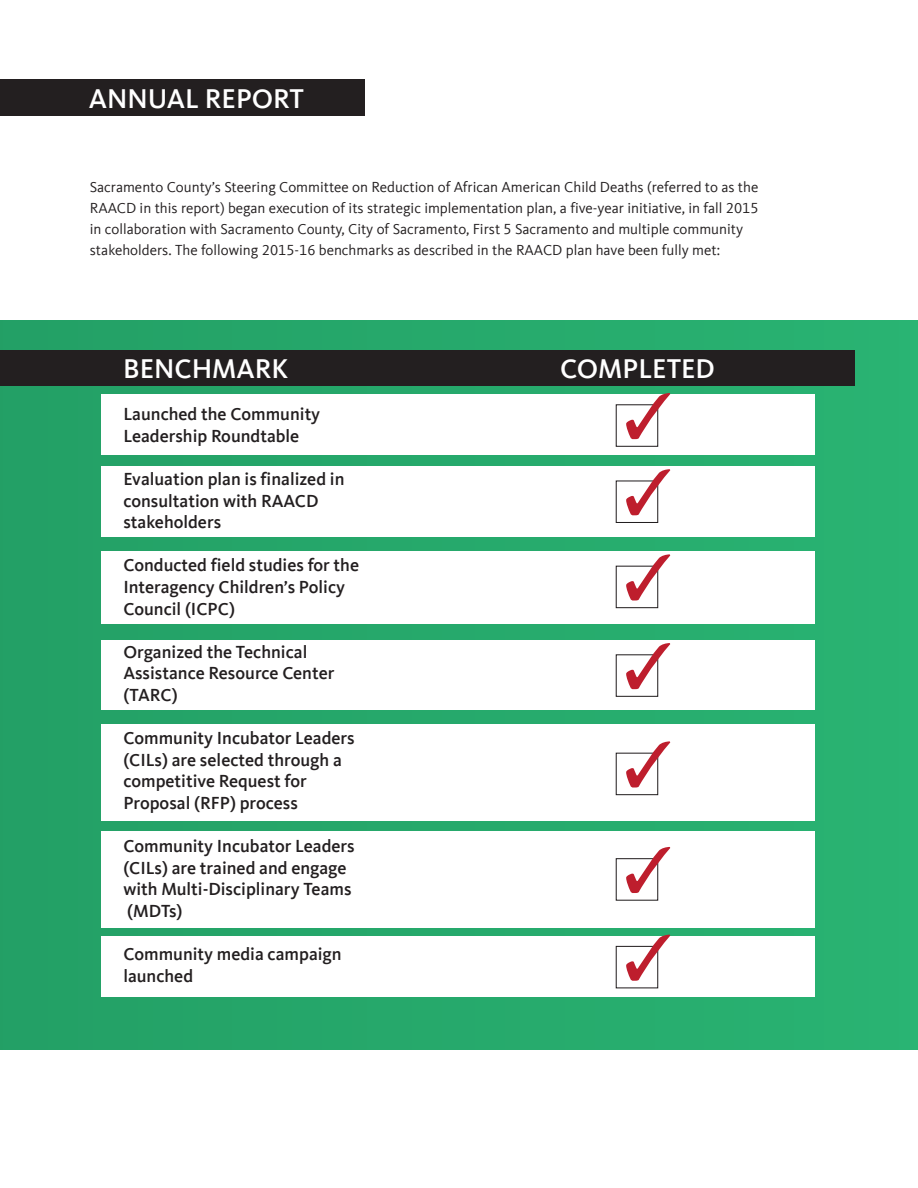
<style>
.page{position:relative;width:918px;height:1188px;background:#fff}
.page>*{position:absolute;margin:0;border:0;box-sizing:border-box;transform-origin:0 0}
.t1{font:500 27.9px "Kievit Offc";color:#fff}
.t2{font:500 18px/21.6px "Kievit Offc";color:#231f20}
.t3{font:15px/21px "Kievit Offc";color:#231f20}
</style>
<div class="page">
<div style="left:0;top:320px;width:918px;height:729px;background:#26a96c"></div>
<div style="left:0;top:350px;width:855px;height:36px;background:#231f20"></div>
<div style="left:101px;top:394px;width:714px;height:61px;background:#fff"></div>
<div style="left:101px;top:936px;width:714px;height:61px;background:#fff"></div>
<div style="left:101px;top:466px;width:714px;height:71px;background:#fff"></div>
<div style="left:101px;top:551px;width:714px;height:73px;background:#fff"></div>
<div style="left:101px;top:640px;width:714px;height:70px;background:#fff"></div>
<div style="left:101px;top:724px;width:714px;height:97px;background:#fff"></div>
<div style="left:101px;top:831px;width:714px;height:97px;background:#fff"></div>
<div style="left:616px;top:404px;width:42px;height:43px;background:#fff;border:1px solid #231f20"></div>
<div style="left:0;top:80px;width:364px;height:36px;background:#231f20"></div>
<svg style="left:626px;top:393px;width:44px;height:46px"></svg>
<div style="left:616px;top:480px;width:42px;height:43px;background:#fff;border:1px solid #231f20"></div>
<svg style="left:626px;top:469px;width:44px;height:47px"></svg>
<div style="left:616px;top:566px;width:42px;height:42px;background:#fff;border:1px solid #231f20"></div>
<svg style="left:626px;top:554px;width:44px;height:47px"></svg>
<div style="left:616px;top:654px;width:42px;height:43px;background:#fff;border:1px solid #231f20"></div>
<svg style="left:626px;top:643px;width:44px;height:46px"></svg>
<div style="left:616px;top:753px;width:42px;height:42px;background:#fff;border:1px solid #231f20"></div>
<svg style="left:626px;top:741px;width:44px;height:47px"></svg>
<div style="left:616px;top:858px;width:42px;height:43px;background:#fff;border:1px solid #231f20"></div>
<svg style="left:626px;top:847px;width:44px;height:46px"></svg>
<div style="left:616px;top:946px;width:42px;height:42px;background:#fff;border:1px solid #231f20"></div>
<svg style="left:626px;top:935px;width:44px;height:46px"></svg>
<h1 class="t1" style="left:89px;top:82px;width:217px">ANNUAL REPORT</h1>
<p class="t3" style="left:90px;top:177px;width:670px">Sacramento County’s Steering Committee on Reduction of African American Child Deaths (referred to as the RAACD in this report) began execution of its strategic implementation plan, a five-year initiative, in fall 2015 in collaboration with Sacramento County, City of Sacramento, First 5 Sacramento and multiple community stakeholders. The following 2015-16 benchmarks as described in the RAACD plan have been fully met:</p>
<h1 class="t1" style="left:123px;top:353px;width:167px">BENCHMARK</h1>
<h1 class="t1" style="left:560px;top:353px;width:156px">COMPLETED</h1>
<p class="t2" style="left:123px;top:403px;width:198px">Launched the Community<br>Leadership Roundtable</p>
<p class="t2" style="left:123px;top:468px;width:223px">Evaluation plan is finalized in consultation with RAACD stakeholders</p>
<p class="t2" style="left:123px;top:555px;width:237px">Conducted field studies for the<br>Interagency Children’s Policy<br>Council (ICPC)</p>
<p class="t2" style="left:123px;top:641px;width:213px">Organized the Technical<br>Assistance Resource Center (TARC)</p>
<p class="t2" style="left:123px;top:727px;width:233px">Community Incubator Leaders (CILs) are selected through a competitive Request for<br>Proposal (RFP) process</p>
<p class="t2" style="left:123px;top:835px;width:233px">Community Incubator Leaders (CILs) are trained and engage with Multi-Disciplinary Teams (MDTs)</p>
<p class="t2" style="left:123px;top:943px;width:220px">Community media campaign launched</p>
</div>
